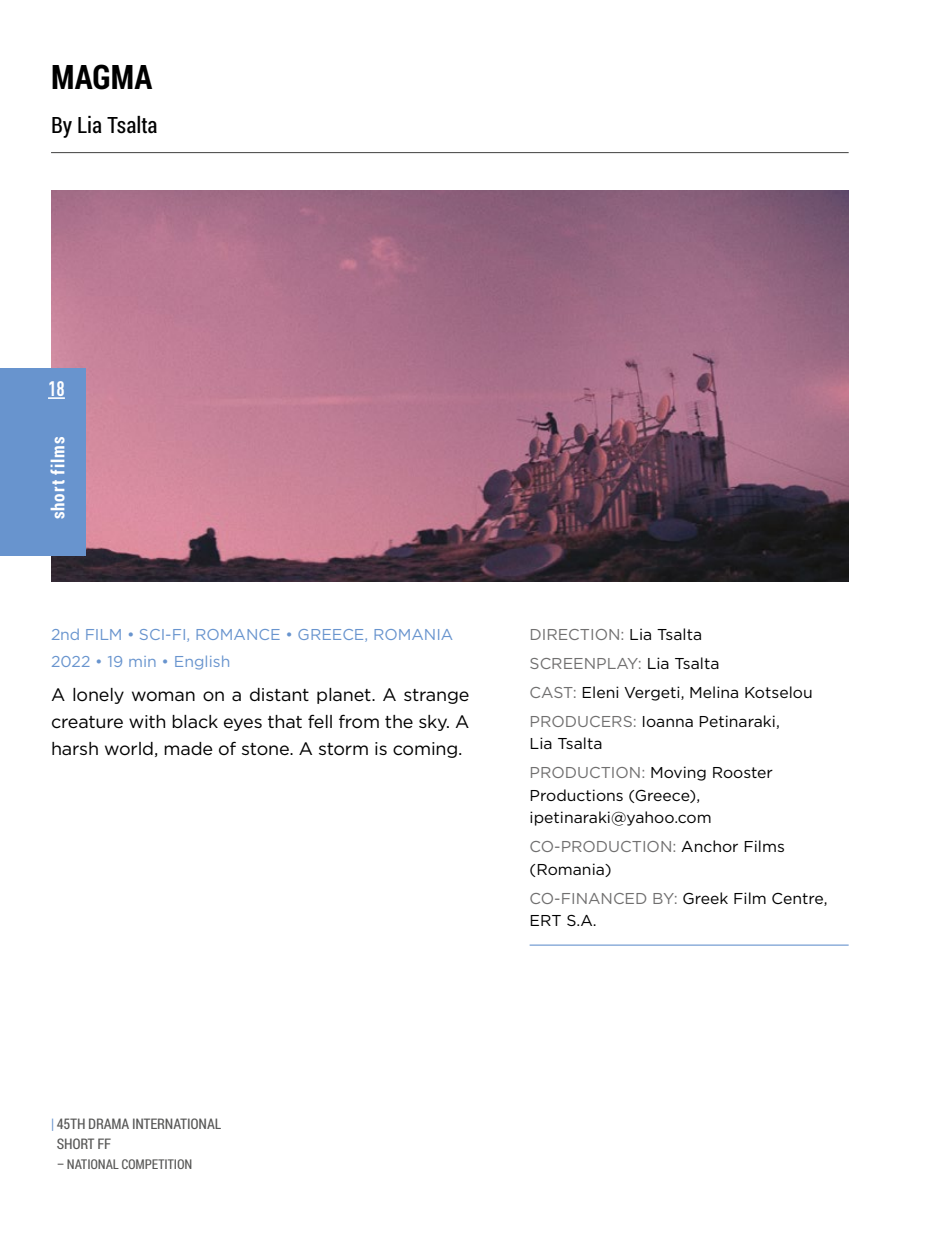
<style>
.page{position:relative;width:938px;height:1257px;background:#fff}
.page>*{position:absolute;margin:0;border:0;box-sizing:border-box;transform-origin:0 0}
.t1{font:700 33.75px "Roboto Condensed";letter-spacing:.005em;color:#000}
.t2{font:22.5px "Roboto Condensed";color:#000}
.t3{font:700 condensed 20.7px "DIN Pro";color:#fff}
.t4{font:18px/27px "Gotham Greek";letter-spacing:-.01em;color:#000;text-align:justify}
.t5{font:700 18px "Roboto Condensed";letter-spacing:.05em;color:#fff}
.t6{font:15.75px/28.8px "Gotham Greek";color:#000}
.t7{font:15.75px/27px "Gotham Greek";color:#6894ce}
.t8{font:14.62px/20.2px "Roboto Condensed";letter-spacing:-.015em;color:#575756}
.t9{font:13.5px "Roboto Condensed";letter-spacing:-.015em;color:#575756}
.s1{color:#706f6f}
.s2{color:#6894ce}
</style>
<div class="page">
<img style="left:51px;top:190px;width:797px;height:391px">
<hr style="left:529px;top:944px;width:319px;height:1px;background:#6894ce">
<hr style="left:51px;top:152px;width:797px;height:1px;background:#575756">
<div style="left:0;top:368px;width:86px;height:187px;background:#6894ce"></div>
<svg style="left:48px;top:397px;width:17px;height:2px"></svg>
<h1 class="t1" style="left:51px;top:54px;width:103px">MAGMA</h1>
<h2 class="t2" style="left:51px;top:109px;width:108px">By Lia Tsalta</h2>
<h3 class="t3" style="left:48px;top:373px;width:18px">18</h3>
<p class="t5" style="left:46px;top:519px;width:84px;rotate:-90deg">short films</p>
<p class="t7" style="left:51px;top:620px;width:404px">2nd FILM • SCI-FI, ROMANCE • GREECE, ROMANIA<br>2022 • 19 min • English</p>
<p class="t4" style="left:51px;top:681px;width:420px">A lonely woman on a distant planet. A strange creature with black eyes that fell from the sky. A harsh world, made of stone. A storm is coming.</p>
<p class="t6" style="left:529px;top:620px;width:284px"><span class="s1">DIRECTION:</span> Lia Tsalta<br><span class="s1">SCREENPLAY:</span> Lia Tsalta<br><span class="s1">CAST:</span> Eleni Vergeti, Melina Kotselou<br><span class="s1">PRODUCERS:</span> Ioanna Petinaraki,</p>
<p class="t6" style="left:529px;top:729px;width:245px">Lia Tsalta<br><span class="s1">PRODUCTION:</span> Moving Rooster</p>
<p class="t6" style="left:529px;top:783px;width:184px;line-height:22.5px">Productions (Greece), ipetinaraki@yahoo.com</p>
<p class="t6" style="left:529px;top:835px;width:257px;line-height:22.5px"><span class="s1">CO-PRODUCTION:</span> Anchor Films (Romania)</p>
<p class="t6" style="left:529px;top:886px;width:299px;line-height:22.5px"><span class="s1">CO-FINANCED BY:</span> Greek Film Centre,<br>ERT S.A.</p>
<p class="t8" style="left:57px;top:1113px;width:166px;text-indent:-6px"><span class="s2">|</span> 45TH DRAMA INTERNATIONAL<br>SHORT FF</p>
<p class="t9" style="left:57px;top:1155px;width:137px">– NATIONAL COMPETITION</p>
</div>
